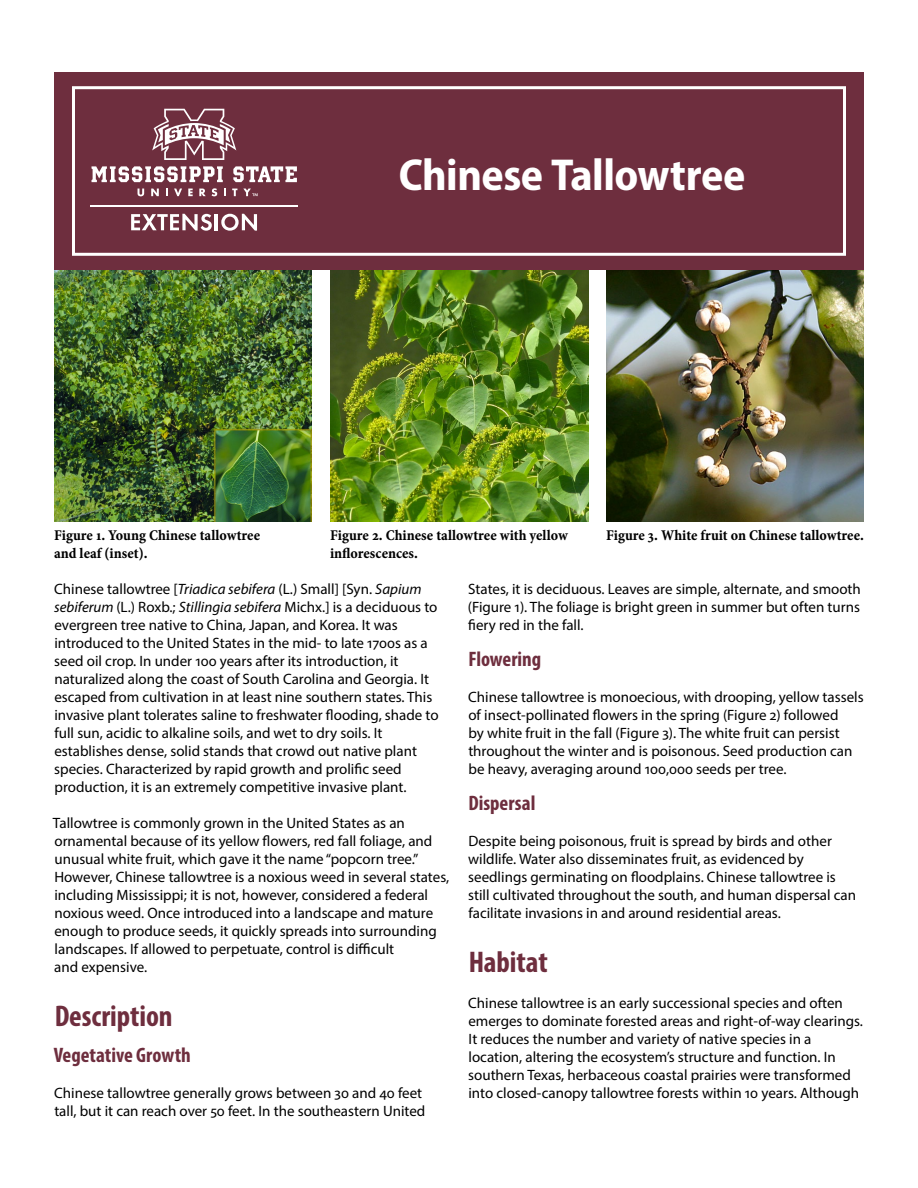
<style>
.page{position:relative;width:918px;height:1188px;background:#fff}
.page>*{position:absolute;margin:0;border:0;box-sizing:border-box;transform-origin:0 0}
.t1{font:700 semi-condensed 45px "Myriad Pro";letter-spacing:-.01em;color:#fff}
.t2{font:700 condensed 30px "Myriad Pro";color:#6e2e3e}
.t3{font:700 condensed 21px "Myriad Pro";color:#6e2e3e}
.Body_Text{font:15px/18px "Myriad Pro";color:#000}
.t4{font:15px/18px "Minion Pro Bold Cn Capt";color:#000}
.s1{font-style:italic}
</style>
<div class="page">
<div style="left:54px;top:72px;width:810px;height:198px;background:#6e2e3e"></div>
<div style="left:72px;top:86px;width:774px;height:170px;border:3px solid #fff"></div>
<svg style="left:152px;top:109px;width:84px;height:51px"></svg>
<svg style="left:131px;top:214px;width:81px;height:17px"></svg>
<hr style="left:215px;top:214px;width:3px;height:16px;background:#fff">
<svg style="left:221px;top:214px;width:36px;height:17px"></svg>
<hr style="left:91px;top:205px;width:206px;height:2px;background:#fff">
<svg style="left:92px;top:166px;width:131px;height:16px"></svg>
<svg style="left:233px;top:166px;width:64px;height:16px"></svg>
<svg style="left:138px;top:189px;width:6px;height:7px"></svg>
<svg style="left:151px;top:189px;width:8px;height:7px"></svg>
<svg style="left:166px;top:189px;width:2px;height:7px"></svg>
<svg style="left:174px;top:189px;width:8px;height:7px"></svg>
<svg style="left:188px;top:189px;width:5px;height:7px"></svg>
<svg style="left:199px;top:189px;width:7px;height:7px"></svg>
<svg style="left:212px;top:188px;width:5px;height:8px"></svg>
<svg style="left:224px;top:189px;width:2px;height:7px"></svg>
<svg style="left:232px;top:189px;width:5px;height:7px"></svg>
<svg style="left:243px;top:189px;width:15px;height:7px"></svg>
<img style="left:54px;top:270px;width:258px;height:252px">
<img style="left:330px;top:270px;width:258px;height:252px">
<img style="left:606px;top:270px;width:258px;height:252px">
<h1 class="t1" style="left:399px;top:146px;width:348px">Chinese Tallowtree</h1>
<p class="t4" style="left:54px;top:526px;width:208px">Figure 1. Young Chinese tallowtree and leaf (inset).</p>
<p class="t4" style="left:330px;top:526px;width:239px">Figure 2. Chinese tallowtree with yellow inflorescences.</p>
<p class="t4" style="left:606px;top:526px;width:260px">Figure 3. White fruit on Chinese tallowtree.</p>
<p class="Body_Text" style="left:54px;top:580px;width:386px">Chinese tallowtree [<span class="s1">Triadica sebifera</span> (L.) Small] [Syn. <span class="s1">Sapium sebiferum</span> (L.) Roxb.; <span class="s1">Stillingia sebifera</span> Michx.] is a deciduous to evergreen tree native to China, Japan, and Korea. It was introduced to the United States in the mid- to late 1700s as a seed oil crop. In under 100 years after its introduction, it naturalized along the coast of South Carolina and Georgia. It escaped from cultivation in at least nine southern states. This invasive plant tolerates saline to freshwater flooding, shade to full sun, acidic to alkaline soils, and wet to dry soils. It establishes dense, solid stands that crowd out native plant species. Characterized by rapid growth and prolific seed production, it is an extremely competitive invasive plant.</p>
<p class="Body_Text" style="left:53px;top:814px;width:398px">Tallowtree is commonly grown in the United States as an ornamental because of its yellow flowers, red fall foliage, and unusual white fruit, which gave it the name “popcorn tree.” However, Chinese tallowtree is a noxious weed in several states, including Mississippi; it is not, however, considered a federal noxious weed. Once introduced into a landscape and mature enough to produce seeds, it quickly spreads into surrounding landscapes. If allowed to perpetuate, control is difficult<br>and expensive.</p>
<h2 class="t2" style="left:55px;top:997px;width:120px">Description</h2>
<h3 class="t3" style="left:54px;top:1042px;width:139px">Vegetative Growth</h3>
<p class="Body_Text" style="left:54px;top:1084px;width:373px">Chinese tallowtree generally grows between 30 and 40 feet tall, but it can reach over 50 feet. In the southeastern United</p>
<p class="Body_Text" style="left:468px;top:580px;width:395px;text-align:justify">States, it is deciduous. Leaves are simple, alternate, and smooth (Figure 1). The foliage is bright green in summer but often turns fiery red in the fall.</p>
<h3 class="t3" style="left:468px;top:646px;width:74px">Flowering</h3>
<p class="Body_Text" style="left:468px;top:688px;width:397px">Chinese tallowtree is monoecious, with drooping, yellow tassels of insect-pollinated flowers in the spring (Figure 2) followed<br>by white fruit in the fall (Figure 3). The white fruit can persist throughout the winter and is poisonous. Seed production can be heavy, averaging around 100,000 seeds per tree.</p>
<h3 class="t3" style="left:468px;top:790px;width:68px">Dispersal</h3>
<p class="Body_Text" style="left:468px;top:832px;width:390px">Despite being poisonous, fruit is spread by birds and other wildlife. Water also disseminates fruit, as evidenced by seedlings germinating on floodplains. Chinese tallowtree is still cultivated throughout the south, and human dispersal can facilitate invasions in and around residential areas.</p>
<h2 class="t2" style="left:469px;top:943px;width:81px">Habitat</h2>
<p class="Body_Text" style="left:468px;top:994px;width:396px">Chinese tallowtree is an early successional species and often emerges to dominate forested areas and right-of-way clearings.<br>It reduces the number and variety of native species in a location, altering the ecosystem’s structure and function. In southern Texas, herbaceous coastal prairies were transformed into closed-canopy tallowtree forests within 10 years. Although</p>
</div>
